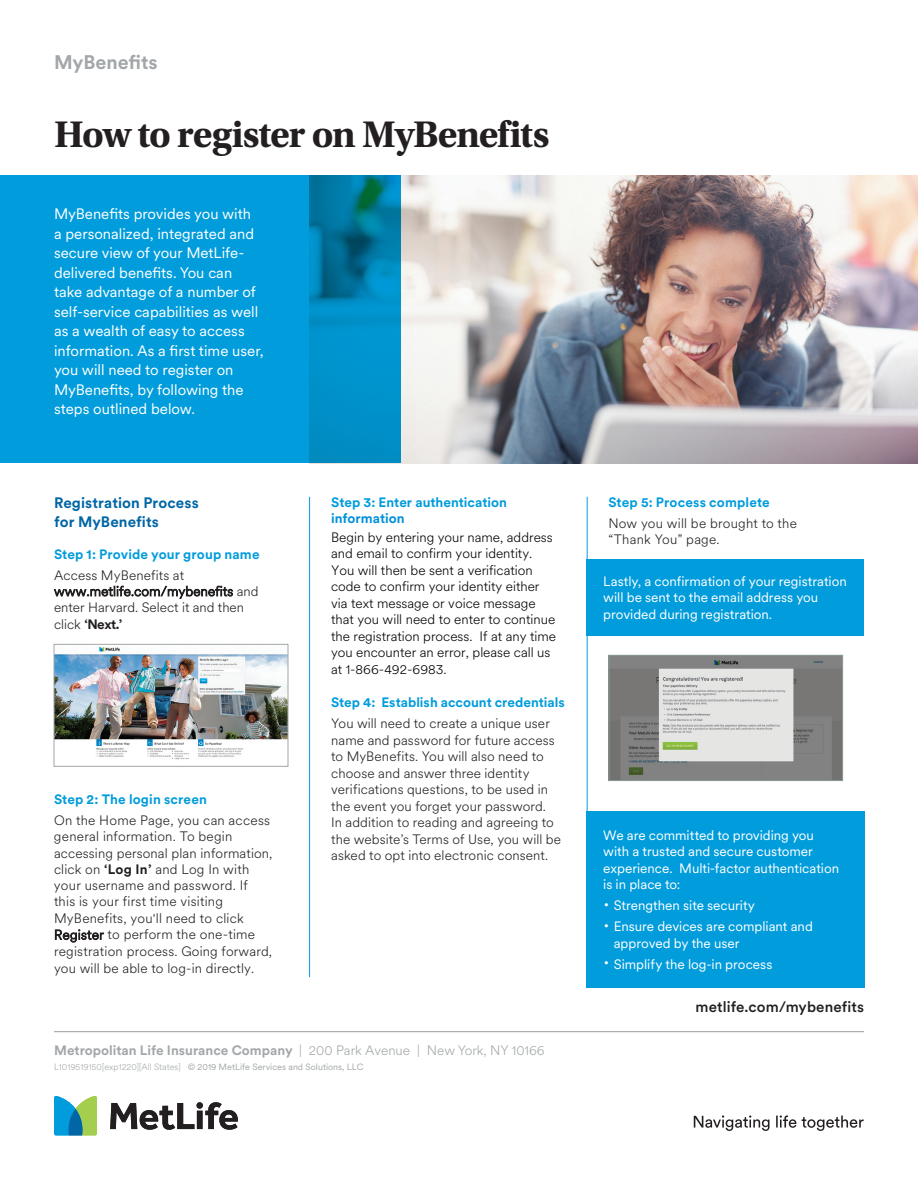
<style>
.page{position:relative;width:918px;height:1188px;background:#fff}
.page>*{position:absolute;margin:0;border:0;box-sizing:border-box;transform-origin:0 0}
.t1{font:700 39px "Utopia Std";letter-spacing:-.03em;color:#231f20}
.t2{font:700 19.5px "Met Life Circular";color:#a3a7a9}
.t3{font:15px/19.5px "Met Life Circular";color:#fff}
.t4{font:700 15px/19.5px "Met Life Circular";letter-spacing:.005em;color:#0066a5}
.t5{font:500 15px "Met Life Circular";letter-spacing:.01em;color:#231f20}
.t6{font:300 13.5px/16.5px "Met Life Circular";letter-spacing:.01em;color:#231f20}
.t7{font:13.5px/16.5px "Met Life Circular";color:#fff}
.t8{font:300 13.5px/16.5px "Met Life Circular";color:#000}
.t9{font:700 13.5px "Met Life Circular";color:#009cdc}
.t10{font:700 13.5px "Met Life Circular";color:#a3a7a9}
.t11{font:700 13.5px "Met Life Circular";color:#0090da}
.t12{font:9px "Met Life Circular";color:#a3a7a9}
.s1{font-weight:700}
.s2{font-weight:300}
.s3{font-size:25.5px}
</style>
<div class="page">
<svg style="left:694px;top:1115px;width:170px;height:16px"></svg>
<hr style="left:54px;top:1031px;width:810px;height:1px;background:#a3a7a9">
<hr style="left:309px;top:497px;width:1px;height:480px;background:#009cdc">
<hr style="left:587px;top:497px;width:1px;height:480px;background:#009cdc">
<img style="left:56px;top:646px;width:230px;height:114px">
<div style="left:54px;top:644px;width:234px;height:122px;border:1px solid #a3a7a9"></div>
<div style="left:587px;top:559px;width:277px;height:76px;background:#009cdc"></div>
<div style="left:587px;top:811px;width:278px;height:177px;background:#009cdc"></div>
<img style="left:610px;top:657px;width:231px;height:122px">
<div style="left:608px;top:655px;width:235px;height:126px;border:1px solid #8b9b92"></div>
<div style="left:0;top:176px;width:310px;height:288px;background:#009cdc"></div>
<img style="left:401px;top:176px;width:517px;height:288px">
<svg style="left:310px;top:176px;width:91px;height:288px;background:#0086b7"></svg>
<svg style="left:110px;top:1102px;width:128px;height:28px"></svg>
<svg style="left:54px;top:1096px;width:43px;height:39px;background:#56b0a2"></svg>
<h2 class="t2" style="left:54px;top:48px;width:105px">MyBenefits</h2>
<h1 class="t1" style="left:54px;top:112px;width:497px">How to register on MyBenefits</h1>
<p class="t3" style="left:54px;top:204px;width:211px">MyBenefits provides you with<br>a personalized, integrated and secure view of your MetLife&shy;delivered benefits. You can take advantage of a number of self-service capabilities as well as a wealth of easy to access information. As a first time user, you will need to register on<br>MyBenefits, by following the steps outlined below.</p>
<p class="t4" style="left:54px;top:492px;width:146px">Registration Process for MyBenefits</p>
<p class="t9" style="left:54px;top:545px;width:207px">Step 1: Provide your group name</p>
<p class="t6" style="left:54px;top:566px;width:206px">Access MyBenefits at www.metlife.com/mybenefits and enter Harvard. Select it and then click <span class="s1">‘Next.’</span></p>
<p class="t9" style="left:54px;top:790px;width:154px">Step 2: The login screen</p>
<p class="t6" style="left:54px;top:811px;width:220px">On the Home Page, you can access general information. To begin accessing personal plan information, click on <span class="s1">‘Log In’</span> and Log In with your username and password. If this is your first time visiting MyBenefits, you'll need to click Register to perform the one-time registration process. Going forward, you will be able to log-in directly.</p>
<p class="t9" style="left:331px;top:493px;width:177px">Step 3: Enter authentication</p>
<p class="t11" style="left:331px;top:509px;width:75px">information</p>
<p class="t8" style="left:331px;top:528px;width:226px">Begin by entering your name, address and email to confirm your identity.<br>You will then be sent a verification code to confirm your identity either via text message or voice message that you will need to enter to continue the registration process. If at any time you encounter an error, please call us at 1-866-492-6983.</p>
<p class="t9" style="left:331px;top:693px;width:235px">Step 4: Establish account credentials</p>
<p class="t6" style="left:331px;top:715px;width:231px">You will need to create a unique user name and password for future access to MyBenefits. You will also need to choose and answer three identity verifications questions, to be used in the event you forget your password.<br>In addition to reading and agreeing to the website’s Terms of Use, you will be asked to opt into electronic consent.</p>
<p class="t10" style="left:54px;top:1041px;width:492px">Metropolitan Life Insurance Company <span class="s2">| 200 Park Avenue | New York, NY 10166</span></p>
<p class="t12" style="left:54px;top:1061px;width:311px"><span class="s2">L1019519150[exp1220][All States]</span> © 2019 MetLife Services and Solutions, LLC</p>
<p class="t9" style="left:608px;top:493px;width:163px">Step 5: Process complete</p>
<p class="t6" style="left:608px;top:514px;width:190px">Now you will be brought to the “Thank You” page.</p>
<p class="t7" style="left:603px;top:572px;width:245px">Lastly, a confirmation of your registration will be sent to the email address you provided during registration.</p>
<p class="t7" style="left:603px;top:826px;width:237px">We are committed to providing you with a trusted and secure customer experience. Multi-factor authentication is in place to:</p>
<p class="t7" style="left:603px;top:894px;width:211px;line-height:21px"><span class="s3">·</span> Strengthen site security<br><span class="s3">·</span> Ensure devices are compliant and</p>
<p class="t7" style="left:603px;top:932px;width:171px;line-height:21px;text-indent:11px">approved by the user<br><span class="s3">·</span> Simplify the log-in process</p>
<p class="t5" style="left:696px;top:997px;width:170px">metlife.com/mybenefits</p>
</div>
